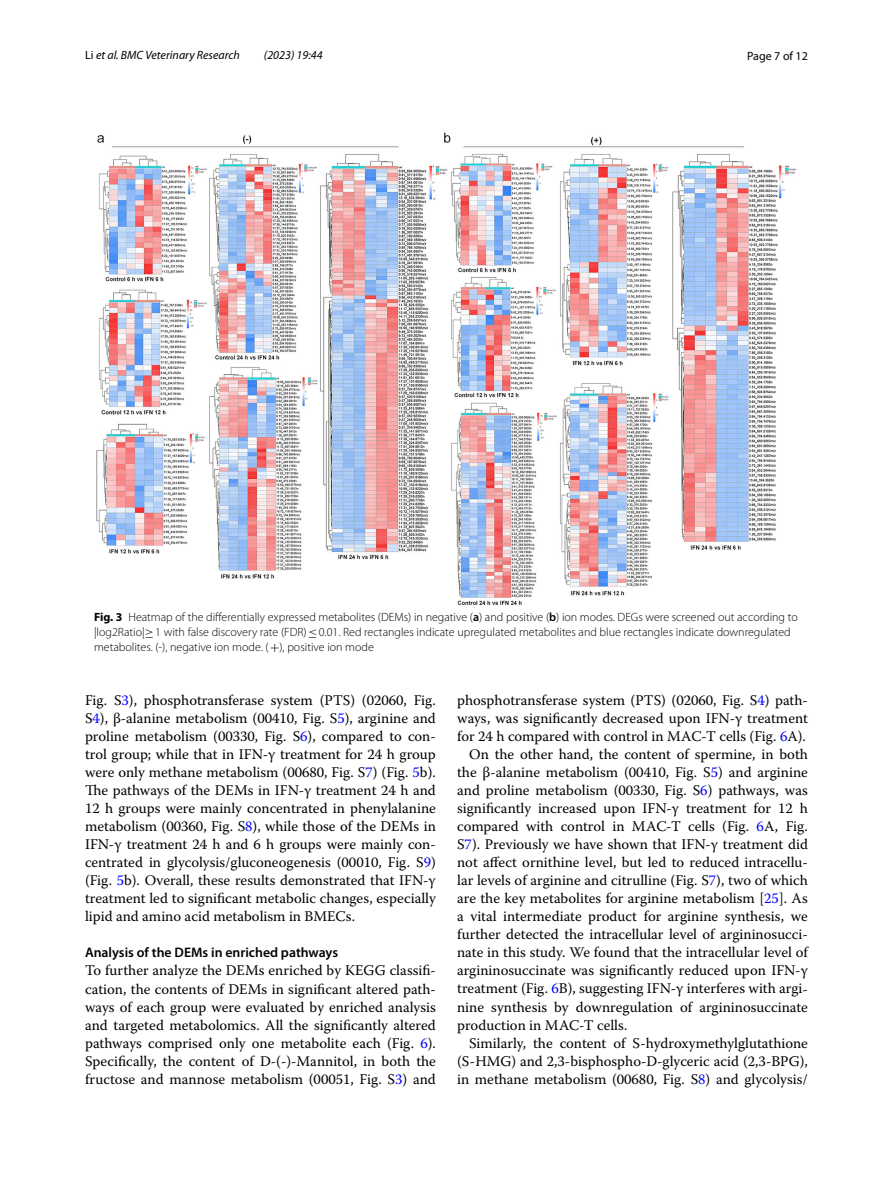
<style>
.page{position:relative;width:893px;height:1187px;background:#fff}
.page>*{position:absolute;margin:0;border:0;box-sizing:border-box;transform-origin:0 0}
.t1{font:14.7px/18px "Warnock Pro";color:#000;text-align:justify}
.t2{font:600 13.8px "Myriad Pro";color:#000}
.t3{font:300 12px/15px "Myriad Pro";color:#000}
.t4{font:italic 12px "Myriad Pro";color:#000}
.t5{font:12px "Myriad Pro";color:#000}
.s1{font-style:normal}
.s2{font-weight:700}
.s3{font-weight:600}
.s4{font-family:"MTSY";font-weight:400}
.s5{color:#00f}
</style>
<div class="page">
<img style="left:96px;top:133px;width:701px;height:473px">
<p class="t4" style="left:85px;top:48px;width:156px"><span class="s1">Li</span> et al. BMC Veterinary Research</p>
<p class="t4" style="left:264px;top:48px;width:60px">(2023) 19:44</p>
<p class="t5" style="left:747px;top:48px;width:62px">Page 7 of 12</p>
<p class="t3" style="left:94px;top:609px;width:705px"><span class="s2">Fig. 3</span> Heatmap of the differentially expressed metabolites (DEMs) in negative (<span class="s3">a</span>) and positive (<span class="s3">b</span>) ion modes. DEGs were screened out according to |log2Ratio|<span class="s4">≥</span>1 with false discovery rate (FDR)<span class="s4">≤</span>0.01. Red rectangles indicate upregulated metabolites and blue rectangles indicate downregulated metabolites. (-), negative ion mode. (<span class="s4">+</span>), positive ion mode</p>
<p class="t1" style="left:85px;top:691px;width:352px">Fig. S<span class="s5">3</span>), phosphotransferase system (PTS) (02060, Fig.<br>S<span class="s5">4</span>), β-alanine metabolism (00410, Fig. S<span class="s5">5</span>), arginine and proline metabolism (00330, Fig. S<span class="s5">6</span>), compared to con&shy;trol group; while that in IFN-γ treatment for 24 h group were only methane metabolism (00680, Fig. S<span class="s5">7</span>) (Fig. <span class="s5">5</span>b).<br>The pathways of the DEMs in IFN-γ treatment 24 h and 12 h groups were mainly concentrated in phenylalanine metabolism (00360, Fig. S<span class="s5">8</span>), while those of the DEMs in IFN-γ treatment 24 h and 6 h groups were mainly con&shy;centrated in glycolysis/gluconeogenesis (00010, Fig. S<span class="s5">9</span>) (Fig. <span class="s5">5</span>b). Overall, these results demonstrated that IFN-γ treatment led to significant metabolic changes, especially lipid and amino acid metabolism in BMECs.</p>
<p class="t2" style="left:85px;top:944px;width:255px">Analysis of the DEMs in enriched pathways</p>
<p class="t1" style="left:85px;top:961px;width:352px">To further analyze the DEMs enriched by KEGG classifi&shy;cation, the contents of DEMs in significant altered path&shy;ways of each group were evaluated by enriched analysis and targeted metabolomics. All the significantly altered pathways comprised only one metabolite each (Fig. <span class="s5">6</span>).<br>Specifically, the content of D-(-)-Mannitol, in both the fructose and mannose metabolism (00051, Fig. S<span class="s5">3</span>) and</p>
<p class="t1" style="left:457px;top:691px;width:352px">phosphotransferase system (PTS) (02060, Fig. S<span class="s5">4</span>) path-</p>
<p class="t1" style="left:457px;top:709px;width:352px">ways, was significantly decreased upon IFN-γ treatment</p>
<p class="t1" style="left:457px;top:727px;width:350px">for 24 h compared with control in MAC-T cells (Fig. <span class="s5">6</span>A).</p>
<p class="t1" style="left:469px;top:745px;width:340px">On the other hand, the content of spermine, in both</p>
<p class="t1" style="left:457px;top:763px;width:352px">the β-alanine metabolism (00410, Fig. S<span class="s5">5</span>) and arginine</p>
<p class="t1" style="left:457px;top:781px;width:352px">and proline metabolism (00330, Fig. S<span class="s5">6</span>) pathways, was</p>
<p class="t1" style="left:457px;top:799px;width:352px">significantly increased upon IFN-γ treatment for 12 h</p>
<p class="t1" style="left:457px;top:817px;width:352px">compared with control in MAC-T cells (Fig. <span class="s5">6</span>A, Fig.</p>
<p class="t1" style="left:457px;top:835px;width:352px">S<span class="s5">7</span>). Previously we have shown that IFN-γ treatment did</p>
<p class="t1" style="left:457px;top:853px;width:352px">not affect ornithine level, but led to reduced intracellu-</p>
<p class="t1" style="left:457px;top:871px;width:352px">lar levels of arginine and citrulline (Fig. S<span class="s5">7</span>), two of which</p>
<p class="t1" style="left:457px;top:889px;width:352px">are the key metabolites for arginine metabolism [<span class="s5">25</span>]. As</p>
<p class="t1" style="left:457px;top:907px;width:352px">a vital intermediate product for arginine synthesis, we</p>
<p class="t1" style="left:457px;top:925px;width:352px">further detected the intracellular level of argininosucci-</p>
<p class="t1" style="left:457px;top:943px;width:352px">nate in this study. We found that the intracellular level of</p>
<p class="t1" style="left:457px;top:961px;width:352px">argininosuccinate was significantly reduced upon IFN-γ</p>
<p class="t1" style="left:457px;top:979px;width:352px">treatment (Fig. <span class="s5">6</span>B), suggesting IFN-γ interferes with argi-</p>
<p class="t1" style="left:457px;top:997px;width:352px">nine synthesis by downregulation of argininosuccinate</p>
<p class="t1" style="left:457px;top:1015px;width:172px">production in MAC-T cells.</p>
<p class="t1" style="left:469px;top:1033px;width:340px">Similarly, the content of S-hydroxymethylglutathione</p>
<p class="t1" style="left:457px;top:1051px;width:352px">(S-HMG) and 2,3-bisphospho-D-glyceric acid (2,3-BPG),</p>
<p class="t1" style="left:457px;top:1069px;width:352px">in methane metabolism (00680, Fig. S<span class="s5">8</span>) and glycolysis/</p>
</div>
